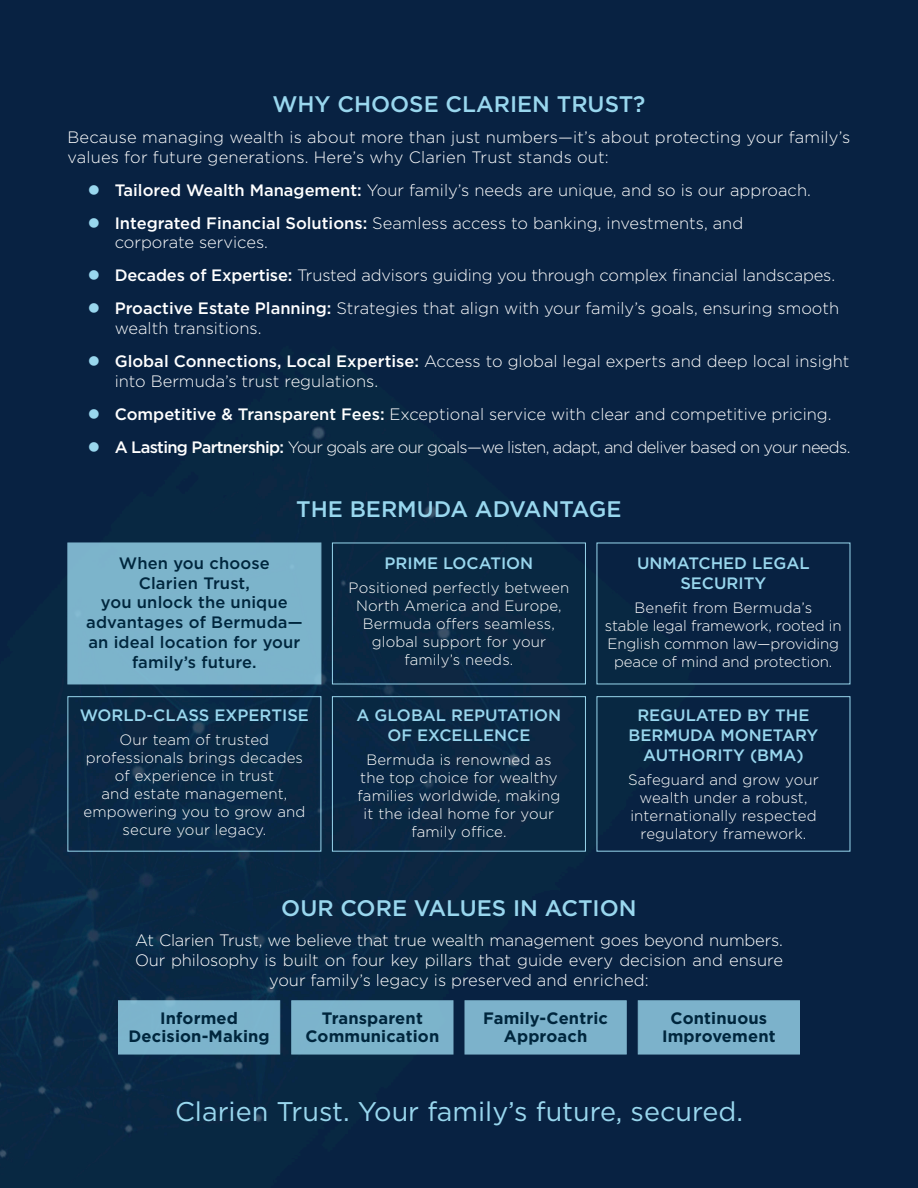
<style>
.page{position:relative;width:918px;height:1188px;background:#082242}
.page>*{position:absolute;margin:0;border:0;box-sizing:border-box;transform-origin:0 0}
.t1{font:27px "Gotham";color:#99d7ee}
.t2{font:500 22.5px "Gotham";color:#99d7ee}
.t3{font:300 16.5px/19.8px "Gotham";color:#fff}
.t4{font:500 16.5px/19.8px "Gotham";color:#99d7ee;text-align:center}
.t5{font:500 16.5px/19.8px "Gotham";letter-spacing:.01em;color:#00263d;text-align:center}
.t6{font:700 16.5px/18px "Gotham";letter-spacing:.01em;color:#00263d;text-align:center}
.t7{font:300 16.5px "Gotham";letter-spacing:-.04em;color:#fff}
.t8{font:300 15px/18px "Gotham";letter-spacing:.01em;color:#fff;text-align:center}
.t9{font:300 15px/18px "Gotham";letter-spacing:-.01em;color:#fff;text-align:center}
.s1{font-weight:500}
</style>
<div class="page">
<div style="left:68px;top:696px;width:253px;height:156px;border:1px solid #99d7ee"></div>
<div style="left:332px;top:696px;width:254px;height:156px;border:1px solid #99d7ee"></div>
<div style="left:597px;top:696px;width:253px;height:156px;border:1px solid #99d7ee"></div>
<div style="left:332px;top:543px;width:254px;height:141px;border:1px solid #99d7ee"></div>
<div style="left:68px;top:543px;width:253px;height:141px;background:#7cb4cb"></div>
<div style="left:118px;top:1000px;width:162px;height:54px;background:#7cb4cc;border:1px solid #99d7ee"></div>
<div style="left:291px;top:1000px;width:162px;height:54px;background:#7cb4cb;border:1px solid #99d7ee"></div>
<div style="left:465px;top:1000px;width:162px;height:54px;background:#7cb2cb;border:1px solid #99d7ee"></div>
<div style="left:638px;top:1000px;width:162px;height:54px;background:#7cb2cb;border:1px solid #99d7ee"></div>
<svg style="left:89px;top:185px;width:10px;height:9px"></svg>
<svg style="left:89px;top:218px;width:10px;height:9px"></svg>
<svg style="left:89px;top:270px;width:10px;height:10px"></svg>
<svg style="left:89px;top:303px;width:10px;height:10px"></svg>
<svg style="left:89px;top:356px;width:10px;height:10px"></svg>
<svg style="left:89px;top:409px;width:10px;height:10px"></svg>
<svg style="left:89px;top:442px;width:10px;height:10px"></svg>
<p class="t2" style="left:272px;top:90px;width:375px">WHY CHOOSE CLARIEN TRUST?</p>
<p class="t3" style="left:68px;top:127px;width:784px">Because managing wealth is about more than just numbers—it’s about protecting your family’s values for future generations. Here’s why Clarien Trust stands out:</p>
<p class="t3" style="left:115px;top:179px;width:698px"><span class="s1">Tailored Wealth Management:</span> Your family’s needs are unique, and so is our approach.</p>
<p class="t3" style="left:115px;top:212px;width:630px"><span class="s1">Integrated Financial Solutions:</span> Seamless access to banking, investments, and corporate services.</p>
<p class="t3" style="left:115px;top:265px;width:722px"><span class="s1">Decades of Expertise:</span> Trusted advisors guiding you through complex financial landscapes.</p>
<p class="t3" style="left:115px;top:298px;width:726px"><span class="s1">Proactive Estate Planning:</span> Strategies that align with your family’s goals, ensuring smooth wealth transitions.</p>
<p class="t3" style="left:115px;top:351px;width:736px"><span class="s1">Global Connections, Local Expertise:</span> Access to global legal experts and deep local insight into Bermuda’s trust regulations.</p>
<p class="t3" style="left:115px;top:404px;width:718px"><span class="s1">Competitive &amp; Transparent Fees:</span> Exceptional service with clear and competitive pricing.</p>
<p class="t7" style="left:115px;top:437px;width:737px"><span class="s1">A Lasting Partnership:</span> Your goals are our goals—we listen, adapt, and deliver based on your needs.</p>
<p class="t2" style="left:296px;top:495px;width:327px">THE BERMUDA ADVANTAGE</p>
<p class="t5" style="left:86px;top:553px;width:218px">When you choose<br>Clarien Trust,<br>you unlock the unique advantages of Bermuda— an ideal location for your family’s future.</p>
<p class="t4" style="left:80px;top:705px;width:231px">WORLD-CLASS EXPERTISE</p>
<p class="t8" style="left:83px;top:730px;width:223px">Our team of trusted professionals brings decades of experience in trust<br>and estate management, empowering you to grow and secure your legacy.</p>
<p class="t4" style="left:385px;top:553px;width:150px">PRIME LOCATION</p>
<p class="t8" style="left:349px;top:578px;width:222px">Positioned perfectly between<br>North America and Europe,<br>Bermuda offers seamless, global support for your family’s needs.</p>
<p class="t4" style="left:357px;top:705px;width:206px">A GLOBAL REPUTATION<br>OF EXCELLENCE</p>
<p class="t8" style="left:358px;top:750px;width:204px">Bermuda is renowned as the top choice for wealthy families worldwide, making it the ideal home for your family office.</p>
<p class="t4" style="left:637px;top:553px;width:174px">UNMATCHED LEGAL<br>SECURITY</p>
<p class="t9" style="left:605px;top:598px;width:238px">Benefit from Bermuda’s<br>stable legal framework, rooted in<br>English common law—providing peace of mind and protection.</p>
<p class="t4" style="left:629px;top:705px;width:191px">REGULATED BY THE<br>BERMUDA MONETARY<br>AUTHORITY (BMA)</p>
<p class="t8" style="left:628px;top:770px;width:192px">Safeguard and grow your wealth under a robust, internationally respected regulatory framework.</p>
<p class="t2" style="left:281px;top:893px;width:357px">OUR CORE VALUES IN ACTION</p>
<p class="t3" style="left:135px;top:930px;width:650px;text-align:center">At Clarien Trust, we believe that true wealth management goes beyond numbers.<br>Our philosophy is built on four key pillars that guide every decision and ensure your family’s legacy is preserved and enriched:</p>
<p class="t6" style="left:129px;top:1009px;width:143px">Informed<br>Decision-Making</p>
<p class="t6" style="left:305px;top:1009px;width:136px">Transparent<br>Communication</p>
<p class="t6" style="left:483px;top:1009px;width:126px">Family-Centric<br>Approach</p>
<p class="t6" style="left:662px;top:1009px;width:115px">Continuous<br>Improvement</p>
<p class="t1" style="left:175px;top:1094px;width:569px">Clarien Trust. Your family’s future, secured.</p>
</div>
